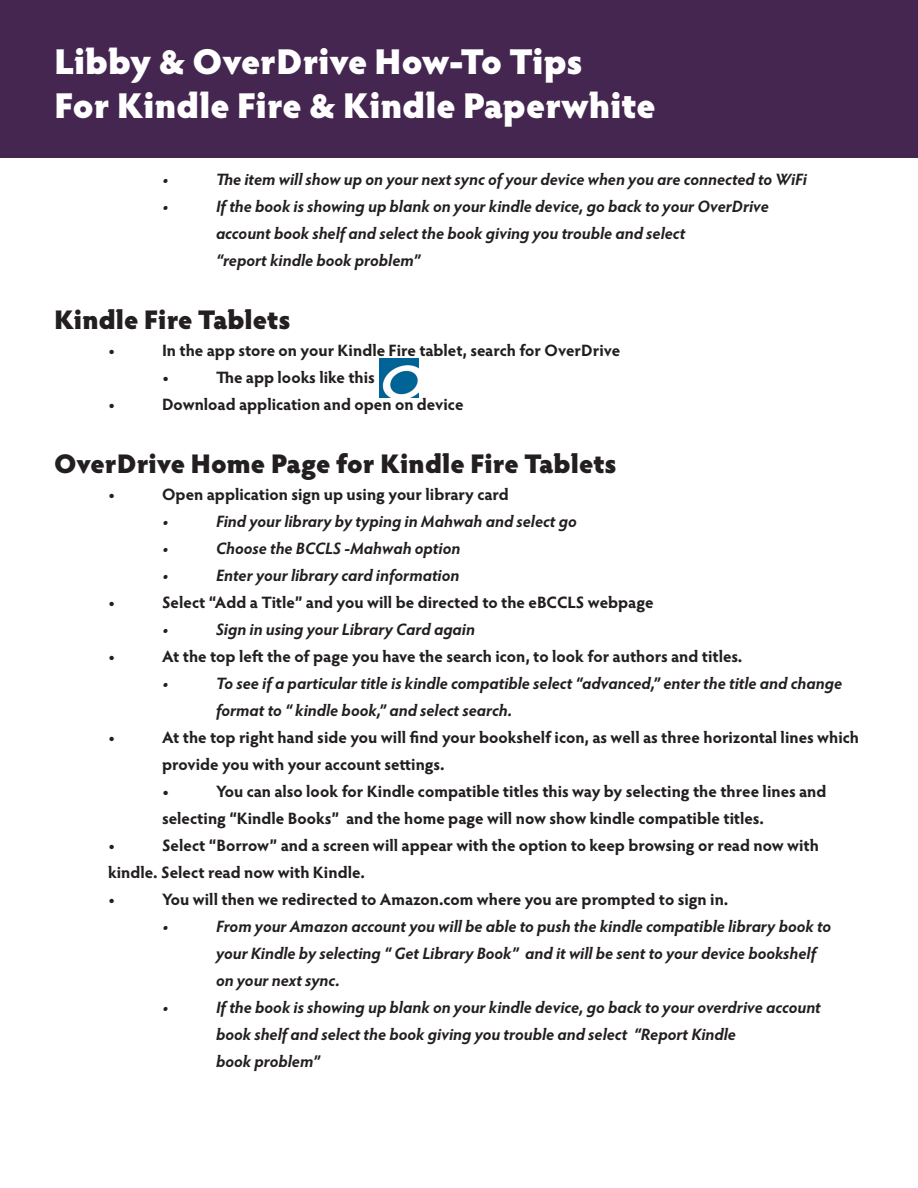
<style>
.page{position:relative;width:918px;height:1188px;background:#fff}
.page>*{position:absolute;margin:0;border:0;box-sizing:border-box;transform-origin:0 0}
.t1{font:900 36px "Hypatia Sans Pro";color:#fff}
.t2{font:900 27px "Hypatia Sans Pro";color:#231f20}
.t3{font:italic 700 16.5px "Hypatia Sans Pro";color:#231f20}
.t4{font:700 16.5px/27px "Hypatia Sans Pro";color:#231f20}
</style>
<div class="page">
<div style="left:0;top:0;width:918px;height:158px;background:#442650"></div>
<img style="left:380px;top:359px;width:38px;height:38px">
<p class="t1" style="left:54px;top:35px;width:530px">Libby &amp; OverDrive How-To Tips</p>
<p class="t1" style="left:54px;top:79px;width:603px">For Kindle Fire &amp; Kindle Paperwhite</p>
<p class="t3" style="left:162px;top:168px;width:8px">•</p>
<p class="t3" style="left:216px;top:168px;width:593px">The item will show up on your next sync of your device when you are connected to WiFi</p>
<p class="t3" style="left:162px;top:195px;width:8px">•</p>
<p class="t3" style="left:216px;top:195px;width:554px">If the book is showing up blank on your kindle device, go back to your OverDrive</p>
<p class="t3" style="left:216px;top:222px;width:471px">account book shelf and select the book giving you trouble and select</p>
<p class="t3" style="left:216px;top:249px;width:206px">“report kindle book problem”</p>
<p class="t2" style="left:54px;top:300px;width:238px">Kindle Fire Tablets</p>
<p class="t4" style="left:108px;top:336px;width:9px">•</p>
<p class="t4" style="left:162px;top:336px;width:460px">In the app store on your Kindle Fire tablet, search for OverDrive</p>
<p class="t4" style="left:162px;top:363px;width:9px">•</p>
<p class="t4" style="left:216px;top:363px;width:160px">The app looks like this</p>
<p class="t4" style="left:108px;top:390px;width:9px">•</p>
<p class="t4" style="left:162px;top:390px;width:303px">Download application and open on device</p>
<p class="t2" style="left:54px;top:444px;width:564px">OverDrive Home Page for Kindle Fire Tablets</p>
<p class="t4" style="left:108px;top:480px;width:9px">•</p>
<p class="t4" style="left:162px;top:480px;width:348px">Open application sign up using your library card</p>
<p class="t3" style="left:162px;top:510px;width:8px">•</p>
<p class="t3" style="left:216px;top:510px;width:362px">Find your library by typing in Mahwah and select go</p>
<p class="t3" style="left:162px;top:537px;width:8px">•</p>
<p class="t3" style="left:216px;top:537px;width:246px">Choose the BCCLS -Mahwah option</p>
<p class="t3" style="left:162px;top:564px;width:8px">•</p>
<p class="t3" style="left:216px;top:564px;width:245px">Enter your library card information</p>
<p class="t4" style="left:108px;top:588px;width:9px">•</p>
<p class="t4" style="left:162px;top:588px;width:493px">Select “Add a Title” and you will be directed to the eBCCLS webpage</p>
<p class="t3" style="left:162px;top:618px;width:8px">•</p>
<p class="t3" style="left:216px;top:618px;width:261px">Sign in using your Library Card again</p>
<p class="t4" style="left:108px;top:642px;width:9px">•</p>
<p class="t4" style="left:162px;top:642px;width:582px">At the top left the of page you have the search icon, to look for authors and titles.</p>
<p class="t3" style="left:162px;top:672px;width:8px">•</p>
<p class="t3" style="left:216px;top:672px;width:628px">To see if a particular title is kindle compatible select “advanced,” enter the title and change</p>
<p class="t3" style="left:216px;top:699px;width:298px">format to “ kindle book,” and select search.</p>
<p class="t4" style="left:108px;top:723px;width:9px">•</p>
<p class="t4" style="left:162px;top:723px;width:698px">At the top right hand side you will find your bookshelf icon, as well as three horizontal lines which</p>
<p class="t4" style="left:162px;top:750px;width:284px">provide you with your account settings.</p>
<p class="t4" style="left:162px;top:777px;width:9px">•</p>
<p class="t4" style="left:216px;top:777px;width:612px">You can also look for Kindle compatible titles this way by selecting the three lines and</p>
<p class="t4" style="left:162px;top:804px;width:603px">selecting “Kindle Books” and the home page will now show kindle compatible titles.</p>
<p class="t4" style="left:108px;top:831px;width:9px">•</p>
<p class="t4" style="left:108px;top:831px;width:712px;text-indent:54px">Select “Borrow” and a screen will appear with the option to keep browsing or read now with kindle. Select read now with Kindle.</p>
<p class="t4" style="left:108px;top:885px;width:9px">•</p>
<p class="t4" style="left:162px;top:885px;width:568px">You will then we redirected to Amazon.com where you are prompted to sign in.</p>
<p class="t3" style="left:162px;top:915px;width:8px">•</p>
<p class="t3" style="left:216px;top:915px;width:617px">From your Amazon account you will be able to push the kindle compatible library book to</p>
<p class="t3" style="left:216px;top:942px;width:602px">your Kindle by selecting “ Get Library Book” and it will be sent to your device bookshelf</p>
<p class="t3" style="left:216px;top:969px;width:125px">on your next sync.</p>
<p class="t3" style="left:162px;top:996px;width:8px">•</p>
<p class="t3" style="left:216px;top:996px;width:606px">If the book is showing up blank on your kindle device, go back to your overdrive account</p>
<p class="t3" style="left:216px;top:1023px;width:522px">book shelf and select the book giving you trouble and select “Report Kindle</p>
<p class="t3" style="left:216px;top:1050px;width:106px">book problem”</p>
</div>
